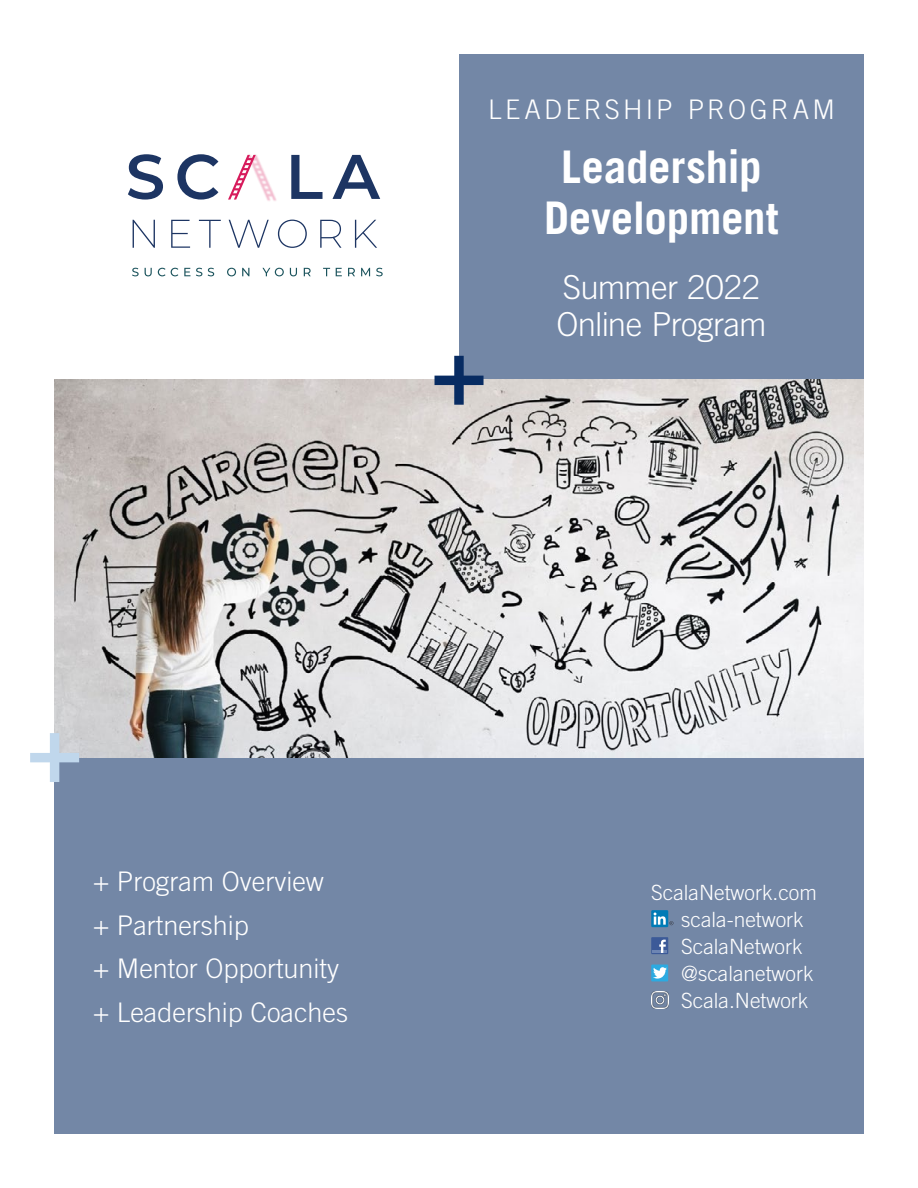
<style>
.page{position:relative;width:918px;height:1188px;background:#fff}
.page>*{position:absolute;margin:0;border:0;box-sizing:border-box;transform-origin:0 0}
.t1{font:700 45px/51px "Trade Gothic";letter-spacing:-.005em;color:#fff;text-align:center}
.t2{font:300 33px/37.5px "Trade Gothic";letter-spacing:-.02em;color:#fff}
.t3{font:300 27px/43.5px "Trade Gothic";color:#fff}
.t4{font:300 27px "Trade Gothic";letter-spacing:.125em;color:#fff}
.t5{font:300 21px/27px "Trade Gothic";color:#fff}
</style>
<div class="page">
<div style="left:54px;top:758px;width:810px;height:376px;background:#7387a6"></div>
<div style="left:459px;top:54px;width:405px;height:326px;background:#7387a6"></div>
<img style="left:54px;top:380px;width:810px;height:378px">
<svg style="left:435px;top:356px;width:49px;height:49px"></svg>
<svg style="left:30px;top:733px;width:49px;height:49px"></svg>
<svg style="left:651px;top:910px;width:17px;height:17px"></svg>
<svg style="left:654px;top:913px;width:19px;height:12px"></svg>
<div style="left:651px;top:937px;width:17px;height:17px;background:#3c5a98"></div>
<svg style="left:652px;top:940px;width:15px;height:13px"></svg>
<div style="left:651px;top:965px;width:17px;height:16px;background:#2caae1"></div>
<svg style="left:653px;top:967px;width:14px;height:12px"></svg>
<img style="left:651px;top:992px;width:17px;height:16px">
<svg style="left:128px;top:154px;width:35px;height:46px"></svg>
<svg style="left:177px;top:154px;width:41px;height:46px"></svg>
<svg style="left:297px;top:155px;width:26px;height:44px"></svg>
<svg style="left:333px;top:155px;width:47px;height:44px"></svg>
<svg style="left:133px;top:220px;width:22px;height:28px"></svg>
<svg style="left:171px;top:220px;width:19px;height:28px"></svg>
<svg style="left:199px;top:220px;width:22px;height:28px"></svg>
<svg style="left:229px;top:221px;width:40px;height:27px"></svg>
<svg style="left:278px;top:220px;width:29px;height:28px"></svg>
<svg style="left:320px;top:220px;width:21px;height:28px"></svg>
<svg style="left:355px;top:220px;width:22px;height:28px"></svg>
<img style="left:228px;top:154px;width:69px;height:67px">
<svg style="left:228px;top:155px;width:28px;height:45px"></svg>
<svg style="left:132px;top:268px;width:7px;height:8px"></svg>
<svg style="left:145px;top:268px;width:7px;height:8px"></svg>
<svg style="left:158px;top:268px;width:20px;height:8px"></svg>
<svg style="left:184px;top:268px;width:6px;height:8px"></svg>
<svg style="left:196px;top:268px;width:6px;height:8px"></svg>
<svg style="left:208px;top:268px;width:6px;height:8px"></svg>
<svg style="left:227px;top:268px;width:9px;height:8px"></svg>
<svg style="left:242px;top:268px;width:7px;height:8px"></svg>
<svg style="left:262px;top:268px;width:22px;height:8px"></svg>
<svg style="left:290px;top:268px;width:7px;height:8px"></svg>
<svg style="left:304px;top:268px;width:7px;height:8px"></svg>
<svg style="left:323px;top:268px;width:7px;height:8px"></svg>
<svg style="left:336px;top:268px;width:6px;height:8px"></svg>
<svg style="left:348px;top:268px;width:7px;height:8px"></svg>
<svg style="left:361px;top:268px;width:9px;height:8px"></svg>
<svg style="left:376px;top:268px;width:7px;height:8px"></svg>
<p class="t4" style="left:488px;top:93px;width:348px">LEADERSHIP PROGRAM</p>
<h1 class="t1" style="left:544px;top:141px;width:236px">Leadership<br>Development</h1>
<h2 class="t2" style="left:556px;top:268px;width:212px">Summer 2022<br>Online Program</h2>
<p class="t3" style="left:93px;top:860px;width:256px">+ Program Overview<br>+ Partnership<br>+ Mentor Opportunity + Leadership Coaches</p>
<p class="t5" style="left:681px;top:879px;width:137px;text-indent:-30px">ScalaNetwork.com scala-network<br>ScalaNetwork @scalanetwork<br>Scala.Network</p>
</div>
